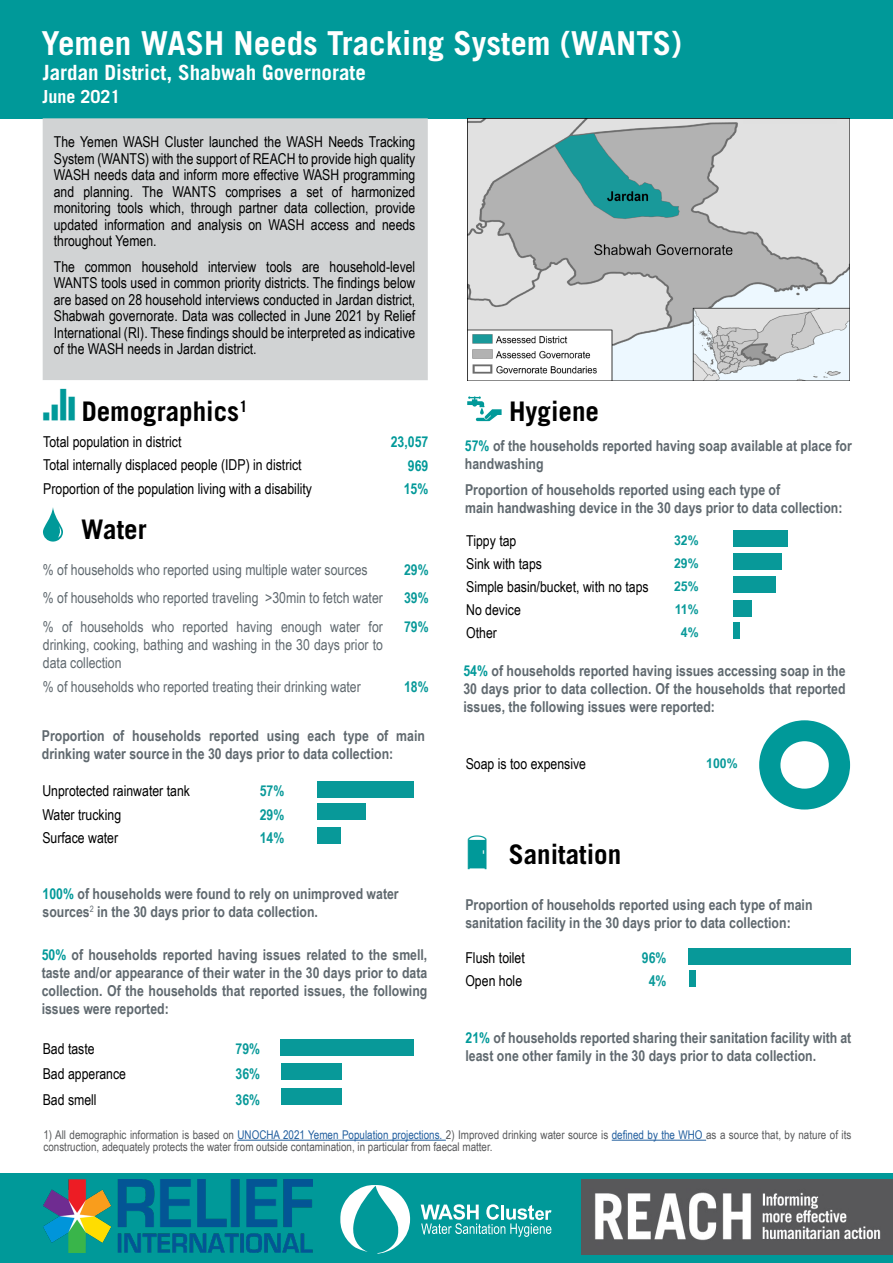
<style>
.page{position:relative;width:893px;height:1263px;background:#fff}
.page>*{position:absolute;margin:0;border:0;box-sizing:border-box;transform-origin:0 0}
.t1{font:225px "Chartwell Bars Vertical";color:#089999}
.t2{font:125.1px "Chartwell Pies";color:#099}
.t3{font:42px "OCHA Icons Unbounded";color:#099}
.t4{font:700 33px "Trade Gothic LT Std";color:#fff}
.t5{font:700 27px "Trade Gothic LT Std";color:#000}
.t6{font:700 21px "Trade Gothic LT Std";color:#fff}
.t7{font:700 18px "Trade Gothic LT Std";color:#fff}
.t8{font:700 15.75px "Trade Gothic LT Std";color:#000}
.t9{font:15px/16.5px "Arial Narrow";color:#000;text-align:justify}
.t10{font:700 15px/18px "Arial Narrow";color:#60696f}
.t11{font:15px/18px "Arial Narrow";color:#60696f;text-align:justify}
.t12{font:700 15px "Arial Narrow";color:#089999}
.t13{font:700 15px/23.5px "Arial Narrow";color:#099;text-align:justify}
.t14{font:700 13.5px "Arial Narrow";color:#089999;scale:1.11 1}
.t15{font:12px/12px "Arial Narrow";color:#58595b}
.s1{color:#099}
.s2{color:#fff}
.s3{font-family:"OCHA Icons Unbounded";font-weight:400;font-size:45px;color:#099}
.s4{color:#215e9e}
</style>
<div class="page">
<div style="left:0;top:0;width:893px;height:118px;background:#099"></div>
<div style="left:43px;top:118px;width:385px;height:262px;background:#d1d3d4"></div>
<svg style="left:43px;top:507px;width:20px;height:35px"></svg>
<svg style="left:467px;top:396px;width:35px;height:25px"></svg>
<img style="left:467px;top:118px;width:382px;height:262px">
<hr style="left:237px;top:1140px;width:209px;height:1px;background:#215e9e">
<hr style="left:612px;top:1140px;width:94px;height:1px;background:#215e9e">
<div style="left:0;top:1174px;width:893px;height:89px;background:#099"></div>
<svg style="left:340px;top:1185px;width:70px;height:69px"></svg>
<svg style="left:421px;top:1204px;width:130px;height:33px"></svg>
<img style="left:582px;top:1179px;width:311px;height:76px">
<img style="left:44px;top:1179px;width:268px;height:74px">
<h3 class="t4" style="left:42px;top:23px;width:642px">Yemen WASH Needs Tracking System (WANTS)</h3>
<h3 class="t6" style="left:43px;top:59px;width:325px">Jardan District, Shabwah Governorate</h3>
<p class="t7" style="left:43px;top:85px;width:80px">June 2021</p>
<p class="t9" style="left:54px;top:133px;width:363px">The Yemen WASH Cluster launched the WASH Needs Tracking System (WANTS) with the support of REACH to provide high quality WASH needs data and inform more effective WASH programming and planning. The WANTS comprises a set of harmonized monitoring tools which, through partner data collection, provide updated information and analysis on WASH access and needs throughout Yemen.</p>
<p class="t9" style="left:54px;top:257px;width:363px">The common household interview tools are household-level WANTS tools used in common priority districts. The findings below are based on 28 household interviews conducted in Jardan district, Shabwah governorate. Data was collected in June 2021 by Relief International (RI). These findings should be interpreted as indicative of the WASH needs in Jardan district.</p>
<h3 class="t3" style="left:38px;top:384px;width:43px">♣</h3>
<p class="t8" style="left:239px;top:396px;width:10px">1</p>
<h3 class="t5" style="left:82px;top:395px;width:159px">Demographics</h3>
<p class="t9" style="left:43px;top:429px;width:270px;line-height:23.5px;text-align:left">Total population in district<br>Total internally displaced people (IDP) in district<br>Proportion of the population living with a disability</p>
<h3 class="t5" style="left:81px;top:513px;width:67px">Water</h3>
<p class="t13" style="left:404px;top:430px;width:26px;text-indent:-13px">23,057<br>969<br>15%</p>
<p class="t11" style="left:43px;top:560px;width:326px">% of households who reported using multiple water sources</p>
<p class="t12" style="left:404px;top:558px;width:26px">29%</p>
<p class="t11" style="left:43px;top:589px;width:341px">% of households who reported traveling &gt;30min to fetch water</p>
<p class="t12" style="left:404px;top:587px;width:26px">39%</p>
<p class="t11" style="left:43px;top:617px;width:341px">% of households who reported having enough water for drinking, cooking, bathing and washing in the 30 days prior to data collection</p>
<p class="t12" style="left:404px;top:615px;width:26px">79%</p>
<p class="t11" style="left:43px;top:677px;width:319px">% of households who reported treating their drinking water</p>
<p class="t12" style="left:404px;top:675px;width:26px">18%</p>
<p class="t10" style="left:42px;top:726px;width:384px">Proportion of households reported using each type of main drinking water source in the 30 days prior to data collection:</p>
<p class="t9" style="left:42px;top:782px;width:149px">Unprotected rainwater tank</p>
<p class="t12" style="left:260px;top:779px;width:26px">57%</p>
<p class="t9" style="left:42px;top:805px;width:80px">Water trucking</p>
<p class="t12" style="left:260px;top:803px;width:26px">29%</p>
<p class="t9" style="left:42px;top:829px;width:77px">Surface water</p>
<p class="t12" style="left:260px;top:826px;width:26px">14%</p>
<h1 class="t1" style="left:533px;top:769px;width:88px;rotate:90deg">572914</h1>
<p class="t10" style="left:43px;top:884px;width:358px"><span class="s1">100%</span> of households were found to rely on unimproved water sources<sup>2</sup> in the 30 days prior to data collection.</p>
<p class="t10" style="left:42px;top:945px;width:387px;text-align:justify"><span class="s1">50%</span> of households reported having issues related to the smell, taste and/or appearance of their water in the 30 days prior to data collection. Of the households that reported issues, the following issues were reported:</p>
<h1 class="t1" style="left:496px;top:1027px;width:90px;rotate:90deg">79+36+36</h1>
<p class="t9" style="left:43px;top:1040px;width:53px">Bad taste</p>
<p class="t12" style="left:235px;top:1038px;width:26px">79%</p>
<p class="t9" style="left:43px;top:1065px;width:85px">Bad apperance</p>
<p class="t12" style="left:235px;top:1063px;width:26px">36%</p>
<p class="t9" style="left:43px;top:1091px;width:55px">Bad smell</p>
<p class="t12" style="left:235px;top:1088px;width:26px">36%</p>
<h3 class="t5" style="left:509px;top:395px;width:91px">Hygiene</h3>
<p class="t10" style="left:465px;top:436px;width:388px"><span class="s1">57%</span> of the households reported having soap available at place for handwashing</p>
<p class="t10" style="left:465px;top:480px;width:379px">Proportion of households reported using each type of<br>main handwashing device in the 30 days prior to data collection:</p>
<h1 class="t1" style="left:949px;top:519px;width:87px;rotate:90deg">3225</h1>
<p class="t9" style="left:466px;top:532px;width:52px">Tippy tap</p>
<p class="t14" style="left:674px;top:530px;width:24px">32%</p>
<p class="t9" style="left:466px;top:555px;width:77px">Sink with taps</p>
<p class="t14" style="left:674px;top:553px;width:24px">29%</p>
<p class="t9" style="left:466px;top:578px;width:184px">Simple basin/bucket, with no taps</p>
<p class="t14" style="left:674px;top:576px;width:24px">25%</p>
<p class="t9" style="left:466px;top:601px;width:56px">No device</p>
<p class="t14" style="left:675px;top:599px;width:23px">11%</p>
<p class="t9" style="left:466px;top:624px;width:32px">Other</p>
<p class="t14" style="left:681px;top:622px;width:17px">4%</p>
<h1 class="t1" style="left:949px;top:542px;width:110px;rotate:90deg">9114</h1>
<p class="t10" style="left:463px;top:661px;width:384px;text-align:justify"><span class="s1">54%</span> of households reported having issues accessing soap in the 30 days prior to data collection. Of the households that reported issues, the following issues were reported:</p>
<h2 class="t2" style="left:753px;top:688px;width:181px">100<span class="s2">A</span></h2>
<p class="t9" style="left:466px;top:755px;width:122px">Soap is too expensive</p>
<p class="t14" style="left:706px;top:753px;width:30px">100%</p>
<h3 class="t5" style="left:455px;top:838px;width:168px"><span class="s3">⚇</span> Sanitation</h3>
<p class="t10" style="left:465px;top:895px;width:349px">Proportion of households reported using each type of main sanitation facility in the 30 days prior to data collection:</p>
<h1 class="t1" style="left:904px;top:936px;width:63px;rotate:90deg">964</h1>
<p class="t9" style="left:465px;top:949px;width:61px">Flush toilet</p>
<p class="t12" style="left:642px;top:947px;width:26px">96%</p>
<p class="t9" style="left:465px;top:972px;width:58px">Open hole</p>
<p class="t12" style="left:649px;top:970px;width:19px">4%</p>
<p class="t10" style="left:465px;top:1028px;width:387px"><span class="s1">21%</span> of households reported sharing their sanitation facility with at least one other family in the 30 days prior to data collection.</p>
<p class="t15" style="left:43px;top:1128px;width:809px">1) All demographic information is based on <span class="s4">UNOCHA 2021 Yemen Population projections.</span> 2) Improved drinking water source is <span class="s4">defined by the WHO</span> as a source that, by nature of its construction, adequately protects the water from outside contamination, in particular from faecal matter.</p>
</div>
